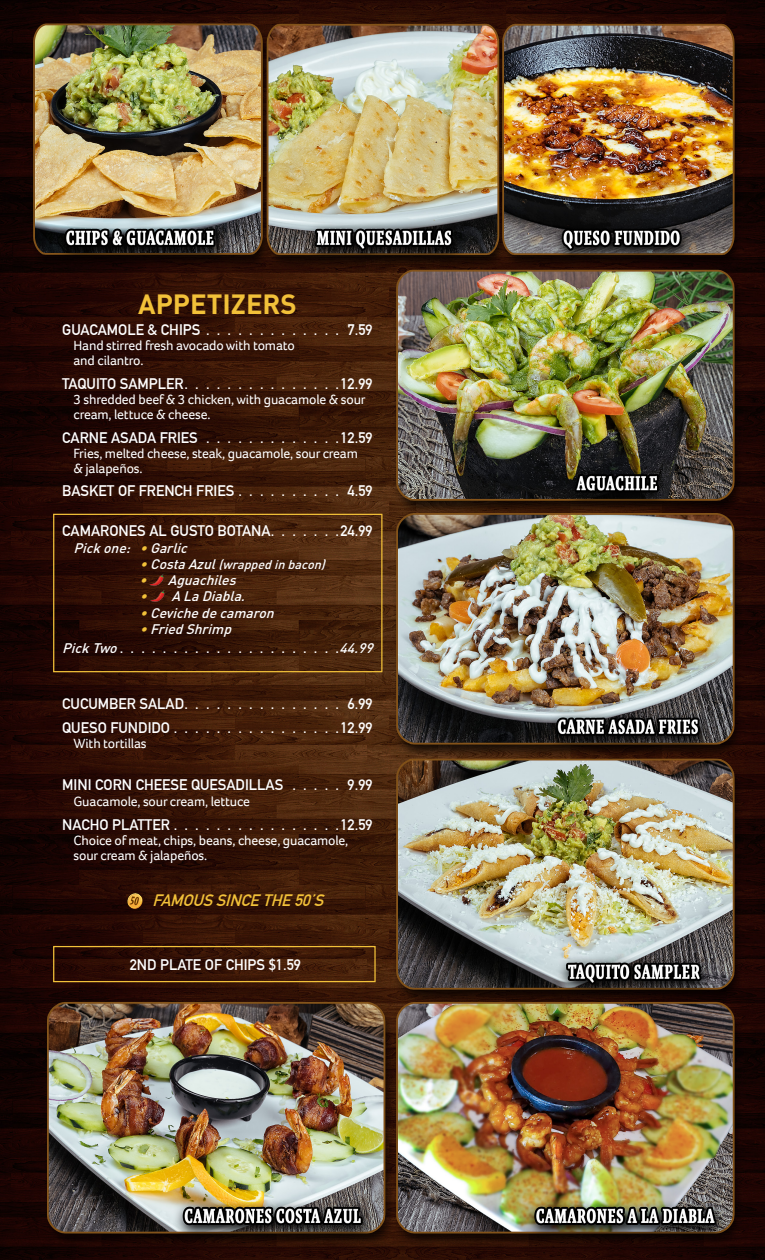
<style>
.page{position:relative;width:765px;height:1260px;background:#fff}
.page>*{position:absolute;margin:0;border:0;box-sizing:border-box;transform-origin:0 0}
.t1{font:700 27.5px "DIN";color:#f2c139}
.t2{font:italic 700 16.25px "DIN Alternate";color:#f2c139}
.t3{font:700 15px "DIN Alternate";color:#fff}
.t4{font:13.75px/15px "Foco";letter-spacing:-.01em;color:#fff}
.t5{font:italic 500 13.75px "DIN Pro";color:#fff}
.t6{font:italic 500 12.5px "DIN Pro";color:#fff}
.s1{color:#f2c139}
.s2{font-size:13.75px;color:#f2c139}
.s3{font-size:13.75px}
.s4{font-family:"DIN Pro";font-weight:500;font-style:italic;font-size:13.75px}
</style>
<div class="page">
<img style="left:0;top:0;width:765px;height:1260px">
<div style="left:53px;top:946px;width:323px;height:36px;border:1px solid #f2c139"></div>
<div style="left:53px;top:514px;width:329px;height:158px;border:1px solid #f2c139"></div>
<img style="left:150px;top:574px;width:14px;height:11px">
<img style="left:150px;top:590px;width:14px;height:11px">
<img style="left:126px;top:892px;width:18px;height:18px">
<p class="t1" style="left:138px;top:286px;width:160px">APPETIZERS</p>
<p class="t3" style="left:62px;top:318px;width:140px">GUACAMOLE &amp; CHIPS</p>
<p class="t3" style="left:348px;top:318px;width:27px">7.59</p>
<p class="t4" style="left:73px;top:338px;width:223px">Hand stirred fresh avocado with tomato</p>
<p class="t4" style="left:73px;top:353px;width:72px">and cilantro.</p>
<p class="t3" style="left:62px;top:372px;width:312px">TAQUITO SAMPLER . . . . . . . . . . . . . . 12.99</p>
<p class="t4" style="left:73px;top:392px;width:294px">3 shredded beef &amp; 3 chicken, with guacamole &amp; sour cream, lettuce &amp; cheese.</p>
<p class="t3" style="left:62px;top:426px;width:137px">CARNE ASADA FRIES</p>
<p class="t3" style="left:340px;top:426px;width:34px">12.59</p>
<p class="t4" style="left:73px;top:445px;width:286px">Fries, melted cheese, steak, guacamole, sour cream</p>
<p class="t4" style="left:73px;top:460px;width:71px">&amp; jalapeños.</p>
<p class="t3" style="left:62px;top:480px;width:174px">BASKET OF FRENCH FRIES</p>
<p class="t3" style="left:348px;top:480px;width:27px">4.59</p>
<p class="t3" style="left:62px;top:520px;width:312px">CAMARONES AL GUSTO BOTANA . . . . . . 24.99</p>
<p class="t5" style="left:73px;top:536px;width:120px">Pickone: <span class="s1">•</span>Garlic</p>
<p class="t6" style="left:140px;top:554px;width:191px"><span class="s2">•</span><span class="s3">CostaAzul</span>(wrappedinbacon)</p>
<p class="t5" style="left:139px;top:569px;width:103px"><span class="s1">•</span> Aguachiles</p>
<p class="t5" style="left:140px;top:585px;width:112px"><span class="s1">•</span> ALaDiabla.</p>
<p class="t5" style="left:140px;top:601px;width:141px"><span class="s1">•</span>Cevichedecamaron</p>
<p class="t5" style="left:140px;top:618px;width:98px"><span class="s1">•</span>FriedShrimp</p>
<p class="t3" style="left:62px;top:636px;width:317px"><span class="s4">PickTwo</span> . . . . . . . . . . . . . . . . . . . . <span class="s4">44.99</span></p>
<p class="t3" style="left:62px;top:692px;width:312px">CUCUMBER SALAD . . . . . . . . . . . . . . . 6.99</p>
<p class="t3" style="left:62px;top:716px;width:109px">QUESO FUNDIDO</p>
<p class="t3" style="left:340px;top:716px;width:34px">12.99</p>
<p class="t4" style="left:73px;top:735px;width:75px">With tortillas</p>
<p class="t3" style="left:62px;top:773px;width:223px">MINI CORN CHEESE QUESADILLAS</p>
<p class="t3" style="left:348px;top:773px;width:27px">9.99</p>
<p class="t4" style="left:73px;top:794px;width:178px">Guacamole, sour cream, lettuce</p>
<p class="t3" style="left:62px;top:813px;width:109px">NACHO PLATTER</p>
<p class="t3" style="left:340px;top:813px;width:34px">12.59</p>
<p class="t4" style="left:73px;top:833px;width:276px">Choice of meat, chips, beans, cheese, guacamole, sour cream &amp; jalapeños.</p>
<p class="t2" style="left:153px;top:888px;width:178px">FAMOUSSINCETHE50’S</p>
<p class="t3" style="left:130px;top:953px;width:173px">2ND PLATE OF CHIPS $1.59</p>
</div>
